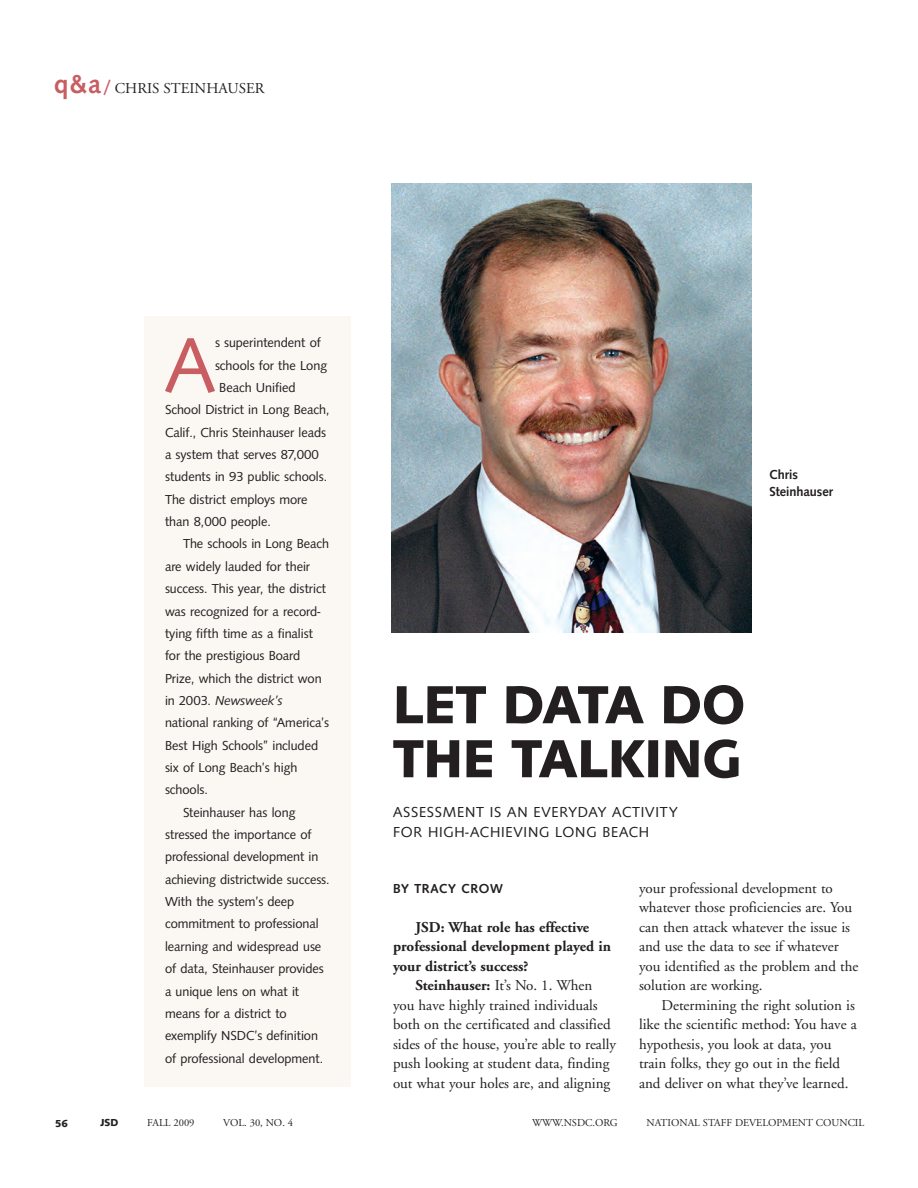
<style>
.page{position:relative;width:918px;height:1188px;background:#fff}
.page>*{position:absolute;margin:0;border:0;box-sizing:border-box;transform-origin:0 0}
.t1{font:80.55px "Syntax D";color:#c85d62}
.t2{font:700 55.5px/54px "Syntax T";color:#231f20}
.t3{font:15px/19.5px "Adobe Garamond";color:#231f20}
.t4{font:700 15px/19.5px "Adobe Garamond";color:#231f20}
.t5{font:15px/19.5px "Syntax D";letter-spacing:.055em;color:#231f20}
.t6{font:13.5px "Syntax D";color:#231f20}
.t7{font:italic 13.5px "Syntax D";color:#231f20}
.t8{font:500 13.5px/16.5px "Syntax D";color:#231f20}
.t9{font:500 13.5px "Syntax D";letter-spacing:.05em;color:#231f20}
.t10{font:10.5px "Adobe Garamond";color:#231f20}
.t11{font:700 10.5px "Syntax T";color:#231f20}
.s1{font-family:"Syntax D";font-weight:500;font-size:27px;color:#c85d62}
.s2{font-family:"Syntax D";font-weight:500;font-size:18px;color:#c85d62}
.s3{font-style:normal}
.s4{font-weight:700}
</style>
<div class="page">
<div style="left:144px;top:316px;width:207px;height:771px;background:#fbf7f3"></div>
<img style="left:392px;top:183px;width:359px;height:450px">
<p class="t3" style="left:54px;top:80px;width:212px"><span class="s1">q&amp;a</span><span class="s2">/</span> CHRIS STEINHAUSER</p>
<h1 class="t1" style="left:165px;top:317px;width:52px">A</h1>
<p class="t6" style="left:215px;top:335px;width:107px">s superintendent of</p>
<p class="t6" style="left:215px;top:357px;width:114px">schools for the Long</p>
<p class="t6" style="left:219px;top:379px;width:78px">Beach Unified</p>
<p class="t6" style="left:165px;top:402px;width:166px">School District in Long Beach,</p>
<p class="t6" style="left:165px;top:424px;width:163px">Calif., Chris Steinhauser leads</p>
<p class="t6" style="left:165px;top:446px;width:155px">a system that serves 87,000</p>
<p class="t6" style="left:165px;top:469px;width:164px">students in 93 public schools.</p>
<p class="t6" style="left:165px;top:491px;width:144px">The district employs more</p>
<p class="t6" style="left:165px;top:514px;width:107px">than 8,000 people.</p>
<p class="t6" style="left:183px;top:536px;width:148px">The schools in Long Beach</p>
<p class="t6" style="left:165px;top:558px;width:147px">are widely lauded for their</p>
<p class="t6" style="left:165px;top:581px;width:163px">success. This year, the district</p>
<p class="t6" style="left:165px;top:603px;width:157px">was recognized for a record-</p>
<p class="t6" style="left:165px;top:625px;width:150px">tying fifth time as a finalist</p>
<p class="t6" style="left:165px;top:648px;width:137px">for the prestigious Board</p>
<p class="t6" style="left:165px;top:670px;width:158px">Prize, which the district won</p>
<p class="t7" style="left:165px;top:692px;width:119px"><span class="s3">in 2003.</span> Newsweek’s</p>
<p class="t6" style="left:165px;top:715px;width:166px">national ranking of “America’s</p>
<p class="t6" style="left:165px;top:737px;width:155px">Best High Schools” included</p>
<p class="t6" style="left:165px;top:759px;width:134px">six of Long Beach’s high</p>
<p class="t6" style="left:165px;top:782px;width:44px">schools.</p>
<p class="t6" style="left:183px;top:804px;width:114px">Steinhauser has long</p>
<p class="t6" style="left:165px;top:827px;width:148px">stressed the importance of</p>
<p class="t6" style="left:165px;top:849px;width:155px">professional development in</p>
<p class="t6" style="left:165px;top:871px;width:166px">achieving districtwide success.</p>
<p class="t6" style="left:165px;top:894px;width:131px">With the system’s deep</p>
<p class="t6" style="left:165px;top:916px;width:155px">commitment to professional</p>
<p class="t6" style="left:165px;top:938px;width:158px">learning and widespread use</p>
<p class="t6" style="left:165px;top:961px;width:160px">of data, Steinhauser provides</p>
<p class="t6" style="left:165px;top:983px;width:136px">a unique lens on what it</p>
<p class="t6" style="left:165px;top:1005px;width:123px">means for a district to</p>
<p class="t6" style="left:165px;top:1028px;width:155px">exemplify NSDC’s definition</p>
<p class="t6" style="left:165px;top:1050px;width:160px">of professional development.</p>
<p class="t8" style="left:770px;top:467px;width:65px">Chris<br>Steinhauser</p>
<h2 class="t2" style="left:393px;top:677px;width:354px">LET DATA DO<br>THE TALKING</h2>
<p class="t5" style="left:393px;top:802px;width:286px">ASSESSMENT IS AN EVERYDAY ACTIVITY<br>FOR HIGH-ACHIEVING LONG BEACH</p>
<p class="t9" style="left:393px;top:880px;width:111px">BY TRACY CROW</p>
<p class="t4" style="left:393px;top:918px;width:219px;text-indent:22px">JSD: What role has effective professional development played in your district’s success?</p>
<p class="t3" style="left:393px;top:977px;width:224px;text-indent:22px"><span class="s4">Steinhauser:</span> It’s No. 1. When you have highly trained individuals both on the certificated and classified sides of the house, you’re able to really push looking at student data, finding out what your holes are, and aligning</p>
<p class="t3" style="left:639px;top:879px;width:221px">your professional development to whatever those proficiencies are. You can then attack whatever the issue is and use the data to see if whatever you identified as the problem and the solution are working.</p>
<p class="t3" style="left:639px;top:996px;width:219px;text-indent:22px">Determining the right solution is like the scientific method: You have a hypothesis, you look at data, you train folks, they go out in the field and deliver on what they’ve learned.</p>
<p class="t11" style="left:55px;top:1117px;width:14px">56</p>
<p class="t11" style="left:100px;top:1117px;width:19px">JSD</p>
<p class="t10" style="left:147px;top:1119px;width:49px">FALL 2009</p>
<p class="t10" style="left:223px;top:1119px;width:71px">VOL. 30, NO. 4</p>
<p class="t10" style="left:532px;top:1119px;width:87px">WWW.NSDC.ORG</p>
<p class="t10" style="left:647px;top:1119px;width:219px">NATIONAL STAFF DEVELOPMENT COUNCIL</p>
</div>
